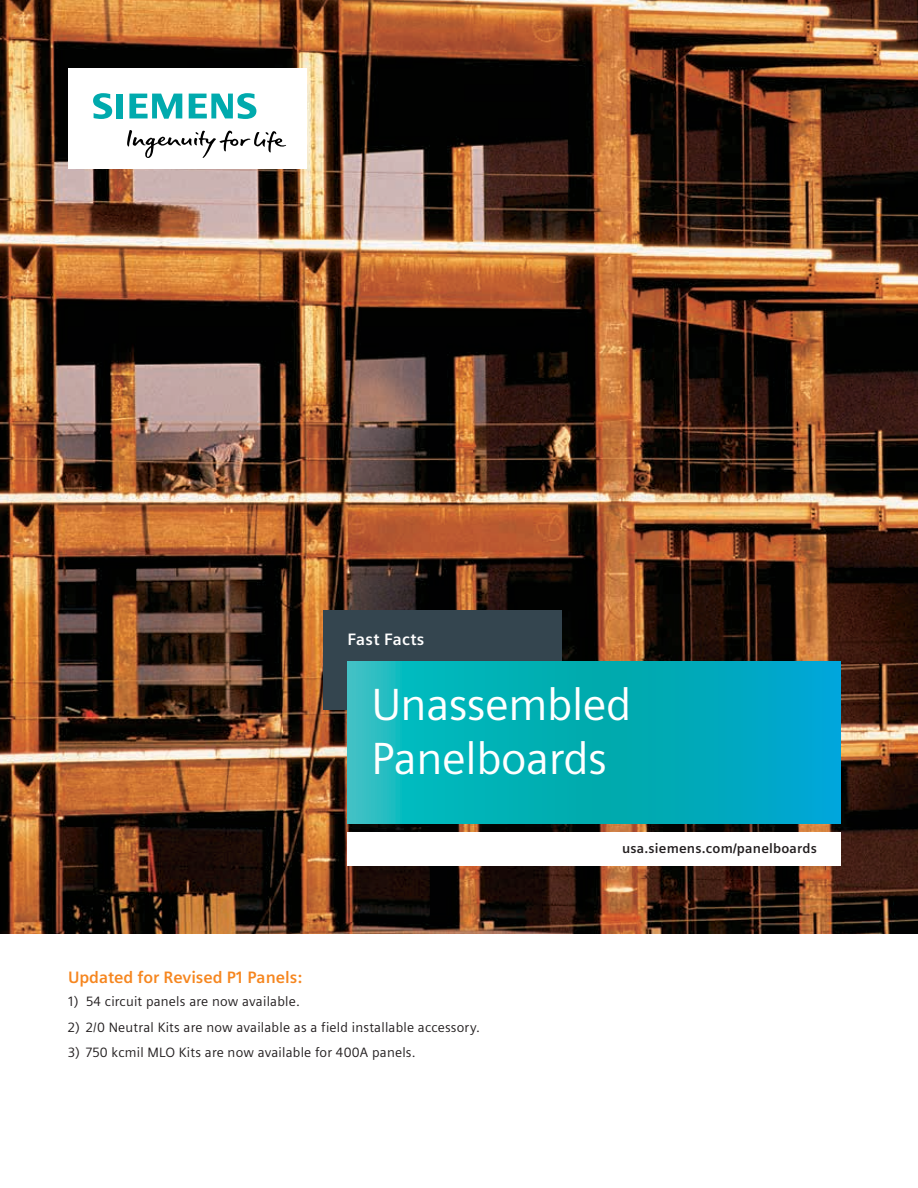
<style>
.page{position:relative;width:918px;height:1188px;background:#fff}
.page>*{position:absolute;margin:0;border:0;box-sizing:border-box;transform-origin:0 0}
.t1{font:45px/54px "Siemens Sans";letter-spacing:-.01em;color:#fff}
.t2{font:700 16.5px "Siemens Sans";color:#f6861f}
.t3{font:700 16.5px "Siemens Sans";letter-spacing:.015em;color:#fff}
.t4{font:13.5px "Siemens Sans";letter-spacing:.015em;color:#231f20}
.t5{font:700 13.5px "Siemens Sans";letter-spacing:.015em;color:#231f20}
</style>
<div class="page">
<img style="left:0;top:0;width:918px;height:933px">
<div style="left:68px;top:68px;width:238px;height:101px;background:#fff"></div>
<svg style="left:127px;top:130px;width:159px;height:28px"></svg>
<svg style="left:93px;top:93px;width:30px;height:26px"></svg>
<svg style="left:129px;top:94px;width:53px;height:25px"></svg>
<svg style="left:189px;top:93px;width:67px;height:26px"></svg>
<div style="left:348px;top:832px;width:493px;height:33px;background:#fff"></div>
<div style="left:324px;top:610px;width:238px;height:100px;background:#34454f"></div>
<svg style="left:348px;top:662px;width:493px;height:162px;background:#04aebc"></svg>
<p class="t3" style="left:348px;top:630px;width:78px">Fast Facts</p>
<h1 class="t1" style="left:371px;top:678px;width:261px">Unassembled<br>Panelboards</h1>
<p class="t2" style="left:68px;top:967px;width:236px">Updated for Revised P1 Panels:</p>
<p class="t4" style="left:68px;top:994px;width:233px">1) 54 circuit panels are now available.</p>
<p class="t4" style="left:68px;top:1019px;width:414px">2) 2/0 Neutral Kits are now available as a field installable accessory.</p>
<p class="t4" style="left:68px;top:1045px;width:349px">3) 750 kcmil MLO Kits are now available for 400A panels.</p>
<p class="t5" style="left:622px;top:841px;width:196px">usa.siemens.com/panelboards</p>
</div>
